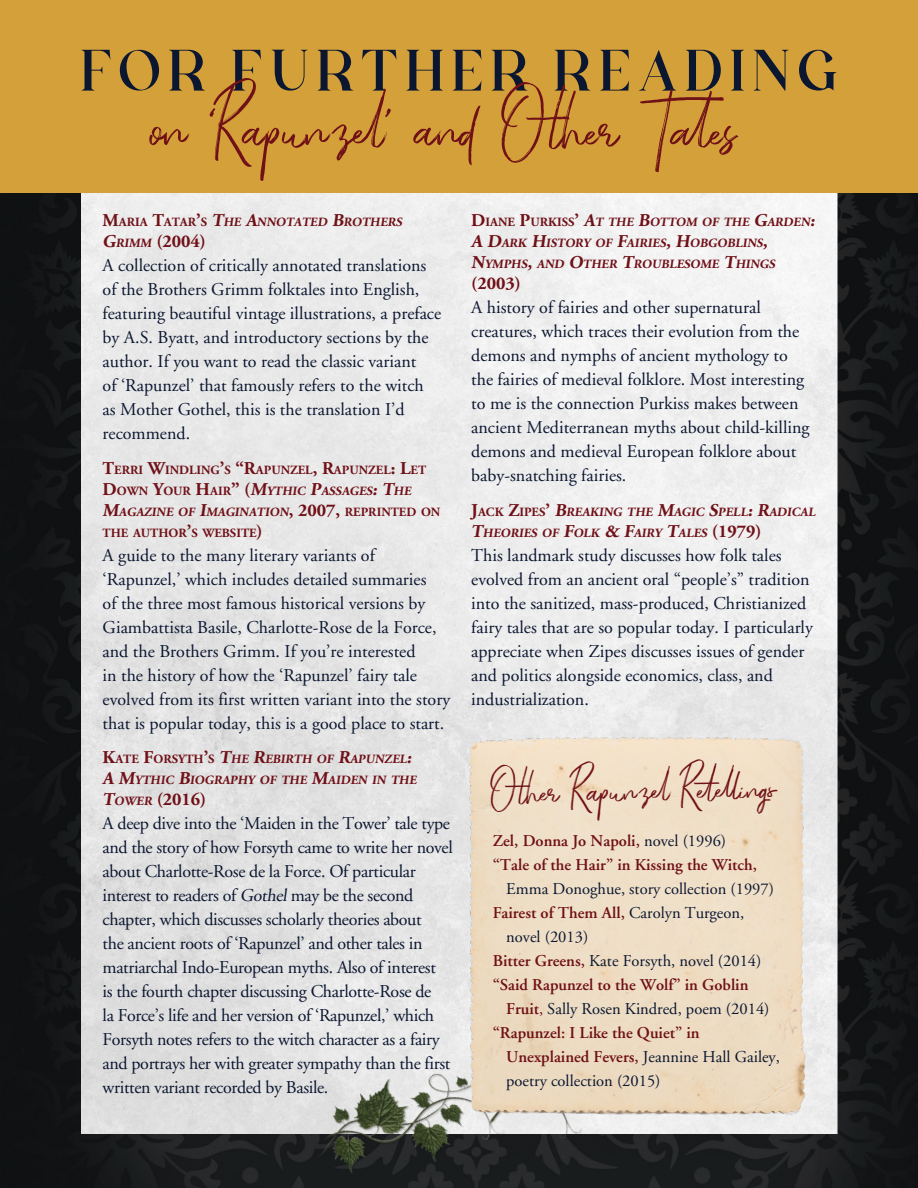
<style>
.page{position:relative;width:918px;height:1188px;background:#fff}
.page>*{position:absolute;margin:0;border:0;box-sizing:border-box;transform-origin:0 0}
.t1{font:75px "Gloriant Brush";color:#701017}
.t2{font:60px "The Castle Elizah";letter-spacing:.16em;color:#0b1630}
.t3{font:43.8px "Gloriant Brush";color:#701017}
.further_reading_desc{font:18px/24px "HBG Adobe Garamond";color:#0b1630}
.further_reading_desc-2{font:18px/24px "HBG Adobe Garamond";letter-spacing:-.02em;color:#0b1630}
.Further_reading_titl{font:700 18px "HBG Adobe Garamond";color:#701017}
.further_reading_desc-3{font:600 16.5px/24px "HBG Adobe Garamond";color:#701017}
.further_reading_desc-4{font:16.5px/24px "HBG Adobe Garamond";color:#0b1630}
.Further_reading_titl-2{font:700 12.6px/21px "HBG Adobe Garamond";color:#701017}
.s1{font-size:18px}
.s2{font-size:12.6px}
.s3{font-weight:400;color:#0b1630}
.s4{font-weight:600;color:#701017}
.s5{font-weight:400}
</style>
<div class="page">
<img style="left:0;top:192px;width:918px;height:996px">
<div style="left:81px;top:147px;width:757px;height:987px;background:linear-gradient(to right,#e2e2e2,#f2f2f2)"></div>
<div style="left:0;top:0;width:918px;height:192px;background:#d3a039"></div>
<img style="left:279px;top:977px;width:376px;height:211px">
<img style="left:458px;top:729px;width:356px;height:393px">
<p class="t2" style="left:81px;top:35px;width:757px">FOR FURTHER READING</p>
<p class="t1" style="left:150px;top:76px;width:588px">on ‘Rapunzel’ and Other Tales</p>
<p class="Further_reading_titl-2" style="left:103px;top:212px;width:303px"><span class="s1">M</span>ARIA <span class="s1">T</span>ATAR<span class="s1">’</span>S <span class="s1">T</span>HE <span class="s1">A</span>NNOTATED <span class="s1">B</span>ROTHERS</p>
<p class="Further_reading_titl" style="left:103px;top:232px;width:105px">G<span class="s2">RIMM</span> (2004)</p>
<p class="further_reading_desc" style="left:103px;top:254px;width:340px">A collection of critically annotated translations of the Brothers Grimm folktales into English, featuring beautiful vintage illustrations, a preface by A.S. Byatt, and introductory sections by the author. If you want to read the classic variant<br>of ‘Rapunzel’ that famously refers to the witch as Mother Gothel, this is the translation I’d recommend.</p>
<p class="Further_reading_titl-2" style="left:103px;top:460px;width:339px"><span class="s1">T</span>ERRI <span class="s1">W</span>INDLING<span class="s1">’</span>S <span class="s1">“R</span>APUNZEL<span class="s1">, R</span>APUNZEL<span class="s1">: L</span>ET <span class="s1">D</span>OWN <span class="s1">Y</span>OUR <span class="s1">H</span>AIR<span class="s1">” (M</span>YTHIC <span class="s1">P</span>ASSAGES<span class="s1">: T</span>HE <span class="s1">M</span>AGAZINE OF <span class="s1">I</span>MAGINATION<span class="s1">, 2007,</span> REPRINTED ON THE AUTHOR<span class="s1">’</span>S WEBSITE<span class="s1">)</span></p>
<p class="further_reading_desc" style="left:103px;top:544px;width:349px">A guide to the many literary variants of ‘Rapunzel,’ which includes detailed summaries<br>of the three most famous historical versions by Giambattista Basile, Charlotte-Rose de la Force, and the Brothers Grimm. If you’re interested<br>in the history of how the ‘Rapunzel’ fairy tale evolved from its first written variant into the story that is popular today, this is a good place to start.</p>
<p class="Further_reading_titl-2" style="left:103px;top:749px;width:317px"><span class="s1">K</span>ATE <span class="s1">F</span>ORSYT H<span class="s1">’</span>S <span class="s1">T</span>HE <span class="s1">R</span>EBIRTH OF <span class="s1">R</span>APUNZEL<span class="s1">:<br>A M</span>YTHIC <span class="s1">B</span>IOGRAPHY OF THE <span class="s1">M</span>AIDEN IN THE</p>
<p class="Further_reading_titl" style="left:103px;top:790px;width:105px">T<span class="s2">OWER</span> (2016)</p>
<p class="further_reading_desc-2" style="left:103px;top:812px;width:352px">A deep dive into the ‘Maiden in the Tower’ tale type and the story of how Forsyth came to write her novel about Charlotte-Rose de la Force. Of particular interest to readers of Gothelmay be the second chapter, which discusses scholarly theories about<br>the ancient roots of ‘Rapunzel’ and other tales in matriarchal Indo-European myths. Also of interest<br>is the fourth chapter discussing Charlotte-Rose de<br>la Force’s life and her version of ‘Rapunzel,’ which Forsyth notes refers to the witch character as a fairy and portrays her with greater sympathy than the first written variant recorded by Basile.</p>
<p class="Further_reading_titl-2" style="left:471px;top:212px;width:348px"><span class="s1">D</span>IANE <span class="s1">P</span>URKISS<span class="s1">’ A</span>T THE <span class="s1">B</span>OTTOM OF THE <span class="s1">G</span>ARDEN<span class="s1">:<br>A D</span>ARK <span class="s1">H</span>ISTORY OF <span class="s1">F</span>AIRIES<span class="s1">, H</span>OBGOBLINS<span class="s1">,<br>N</span>YMPHS<span class="s1">,</span> AND <span class="s1">O</span>THER <span class="s1">T</span>ROUBLESOME <span class="s1">T</span>HINGS</p>
<p class="Further_reading_titl" style="left:471px;top:274px;width:51px">(2003)</p>
<p class="further_reading_desc" style="left:471px;top:296px;width:340px">A history of fairies and other supernatural creatures, which traces their evolution from the demons and nymphs of ancient mythology to the fairies of medieval folklore. Most interesting to me is the connection Purkiss makes between ancient Mediterranean myths about child-killing demons and medieval European folklore about baby-snatching fairies.</p>
<p class="Further_reading_titl-2" style="left:471px;top:502px;width:348px"><span class="s1">J</span>ACK <span class="s1">Z</span>IPES<span class="s1">’ B</span>REAKING THE <span class="s1">M</span>AGIC <span class="s1">S</span>PELL<span class="s1">: R</span>ADICAL<br><span class="s1">T</span>HEORIES OF <span class="s1">F</span>OLK <span class="s1">&amp; F</span>AIRY <span class="s1">T</span>ALES <span class="s1">(1979)</span></p>
<p class="further_reading_desc" style="left:471px;top:544px;width:343px">This landmark study discusses how folk tales evolved from an ancient oral “people’s” tradition into the sanitized, mass-produced, Christianized fairy tales that are so popular today. I particularly appreciate when Zipes discusses issues of gender and politics alongside economics, class, and industrialization.</p>
<p class="t3" style="left:490px;top:762px;width:288px;rotate:-1deg">Other Rapunzel Retell ings</p>
<p class="further_reading_desc-3" style="left:493px;top:829px;width:235px">Zel, Donna Jo Napoli, <span class="s3">novel (1996)</span></p>
<p class="further_reading_desc-4" style="left:506px;top:853px;width:269px;text-indent:-14px"><span class="s4">“Tale of the Hair” in Kissing the Witch,<br></span>Emma Donoghue, story collection (1997)</p>
<p class="further_reading_desc-4" style="left:506px;top:901px;width:240px;text-indent:-14px"><span class="s4">Fairest of Them All,</span> Carolyn Turgeon, novel (2013)</p>
<p class="further_reading_desc-4" style="left:493px;top:949px;width:270px"><span class="s4">Bitter Greens,</span> Kate Forsyth, novel (2014)</p>
<p class="further_reading_desc-3" style="left:506px;top:973px;width:265px;text-indent:-14px">“Said Rapunzel to the Wolf” in Goblin<br>Fruit<span class="s5">,</span> <span class="s3">Sally Rosen Kindred, poem (2014)</span></p>
<p class="further_reading_desc-3" style="left:506px;top:1021px;width:275px;text-indent:-14px">“Rapunzel: I Like the Quiet” in<br>Unexplained Fevers, <span class="s3">Jeannine Hall Gailey, poetry collection (2015)</span></p>
</div>
